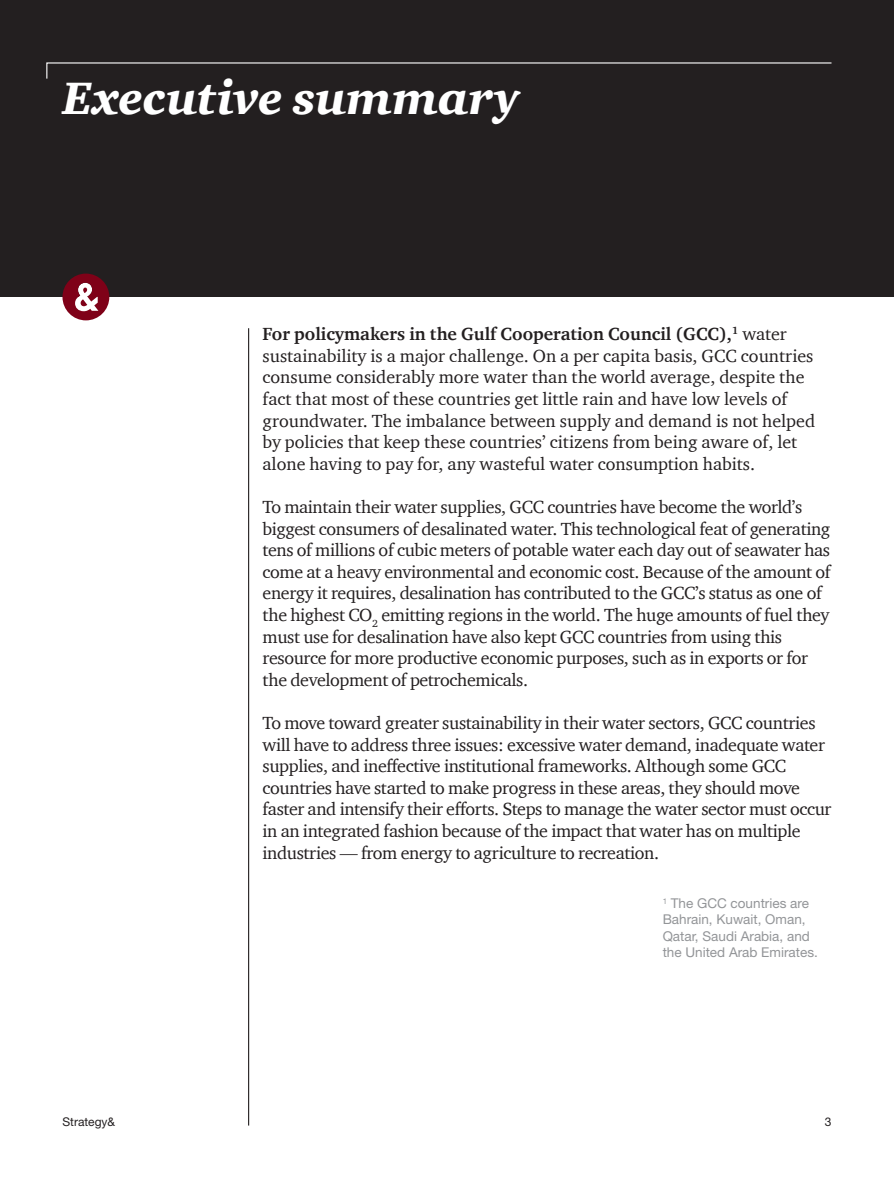
<style>
.page{position:relative;width:894px;height:1188px;background:#fff}
.page>*{position:absolute;margin:0;border:0;box-sizing:border-box;transform-origin:0 0}
.Page_Heading_31pt_Bl{font:italic 900 46.5px "Charter ITC Com";color:#fff}
.Body_Copy{font:18px/21.6px "Charter ITC Com";letter-spacing:-.02em;color:#231f20}
.Body_Copy-2{font:18px/21.6px "Charter ITC Com";color:#231f20}
.Source_Note{font:13.5px/16.2px "Helvetica Neue LT Std";color:#939598}
.t1{font:12px "Helvetica Neue LT Std";color:#231f20}
.s1{font-weight:700}
</style>
<div class="page">
<hr style="left:248px;top:328px;width:1px;height:798px;background:#231f20">
<div style="left:0;top:0;width:893px;height:297px;background:#231f20"></div>
<svg style="left:46px;top:62px;width:786px;height:17px"></svg>
<svg style="left:62px;top:274px;width:47px;height:46px"></svg>
<p class="Page_Heading_31pt_Bl" style="left:62px;top:69px;width:458px">Executive summary</p>
<p class="Body_Copy-2" style="left:262px;top:323px;width:554px"><span class="s1">For policymakers in the Gulf Cooperation Council (GCC),</span><sup>1</sup> water sustainability is a major challenge. On a per capita basis, GCC countries consume considerably more water than the world average, despite the fact that most of these countries get little rain and have low levels of groundwater. The imbalance between supply and demand is not helped by policies that keep these countries’ citizens from being aware of, let alone having to pay for, any wasteful water consumption habits.</p>
<p class="Body_Copy" style="left:262px;top:496px;width:569px">To maintain their water supplies, GCC countries have become the world’s biggest consumers of desalinated water. This technological feat of generating tens of millions of cubic meters of potable water each day out of seawater has come at a heavy environmental and economic cost. Because of the amount of energy it requires, desalination has contributed to the GCC’s status as one of the highest CO<sub>2</sub> emitting regions in the world. The huge amounts of fuel they must use for desalination have also kept GCC countries from using this resource for more productive economic purposes, such as in exports or for the development of petrochemicals.</p>
<p class="Body_Copy" style="left:262px;top:712px;width:570px">To move toward greater sustainability in their water sectors, GCC countries will have to address three issues: excessive water demand, inadequate water supplies, and ineffective institutional frameworks. Although some GCC countries have started to make progress in these areas, they should move faster and intensify their efforts. Steps to manage the water sector must occur in an integrated fashion because of the impact that water has on multiple industries — from energy to agriculture to recreation.</p>
<p class="Source_Note" style="left:662px;top:895px;width:157px"><sup>1</sup> The GCC countries are<br>Bahrain, Kuwait, Oman,<br>Qatar, Saudi Arabia, and the United Arab Emirates.</p>
<p class="t1" style="left:62px;top:1114px;width:54px">Strategy&amp;</p>
<p class="t1" style="left:824px;top:1114px;width:8px">3</p>
</div>
